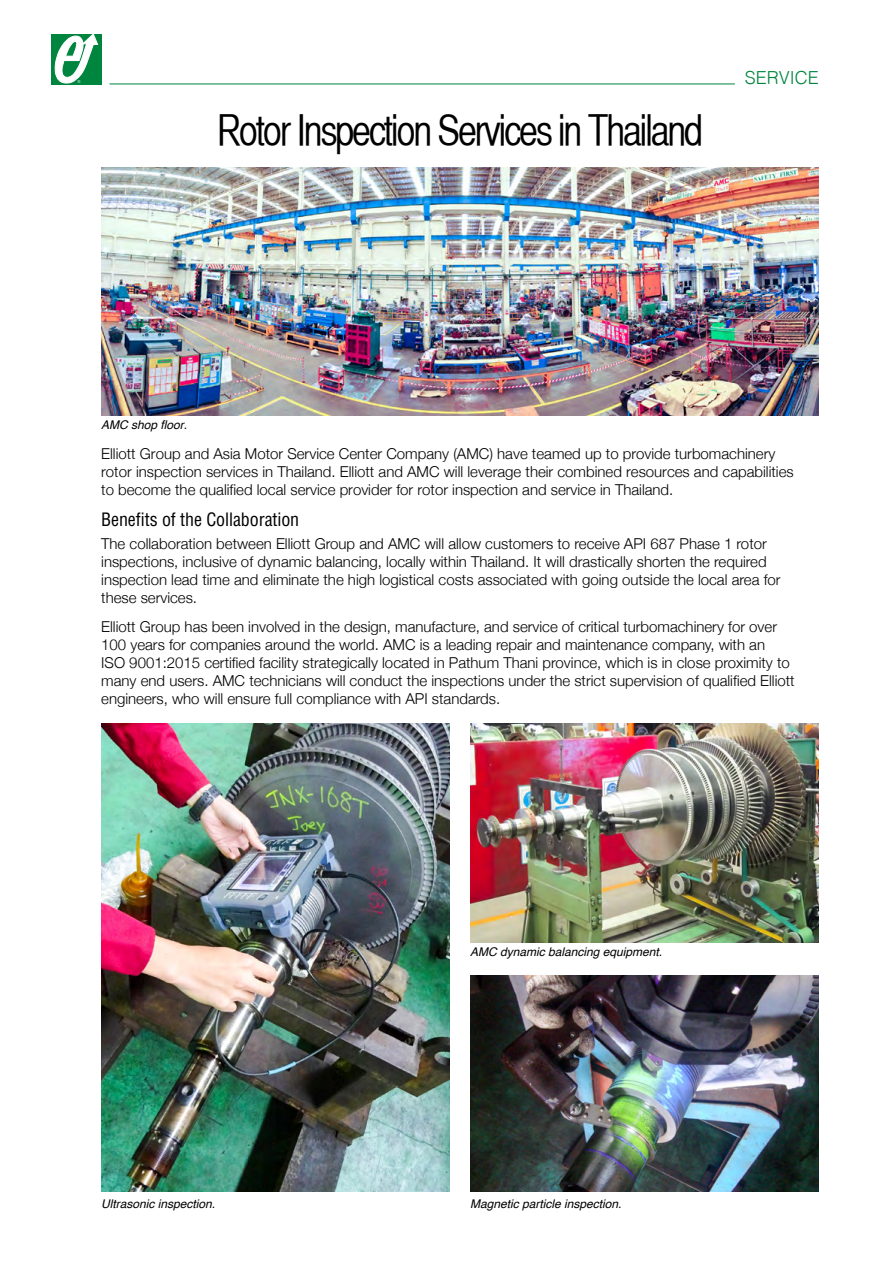
<style>
.page{position:relative;width:893px;height:1263px;background:#fff}
.page>*{position:absolute;margin:0;border:0;box-sizing:border-box;transform-origin:0 0}
.t1{font:42px "Helvetica CY Plain";letter-spacing:-.05em;color:#000}
.t2{font:condensed 18px "Helvetica";letter-spacing:-.005em;color:#000}
.t3{font:300 18px "Helvetica";color:#00853f}
.t4{font:300 15px/18px "Helvetica Neue";color:#000}
.t5{font:italic 12px "Helvetica";color:#000}
</style>
<div class="page">
<hr style="left:109px;top:84px;width:626px;height:1px;background:#00853f">
<div style="left:51px;top:34px;width:50px;height:50px;background:#00853f"></div>
<svg style="left:55px;top:34px;width:43px;height:50px"></svg>
<img style="left:470px;top:723px;width:349px;height:219px">
<img style="left:470px;top:976px;width:349px;height:216px">
<img style="left:101px;top:723px;width:349px;height:469px">
<img style="left:101px;top:167px;width:718px;height:249px">
<h1 class="t1" style="left:217px;top:106px;width:488px">Rotor Inspection Services in Thailand</h1>
<p class="t3" style="left:745px;top:62px;width:75px">SERVICE</p>
<p class="t5" style="left:101px;top:415px;width:88px">AMC shop floor.</p>
<p class="t4" style="left:101px;top:445px;width:694px">Elliott Group and Asia Motor Service Center Company (AMC) have teamed up to provide turbomachinery rotor inspection services in Thailand. Elliott and AMC will leverage their combined resources and capabilities to become the qualified local service provider for rotor inspection and service in Thailand.</p>
<p class="t2" style="left:101px;top:508px;width:200px">Benefits of the Collaboration</p>
<p class="t4" style="left:101px;top:534px;width:681px">The collaboration between Elliott Group and AMC will allow customers to receive API 687 Phase 1 rotor inspections, inclusive of dynamic balancing, locally within Thailand. It will drastically shorten the required inspection lead time and eliminate the high logistical costs associated with going outside the local area for these services.</p>
<p class="t4" style="left:101px;top:617px;width:695px">Elliott Group has been involved in the design, manufacture, and service of critical turbomachinery for over 100 years for companies around the world. AMC is a leading repair and maintenance company, with an<br>ISO 9001:2015 certified facility strategically located in Pathum Thani province, which is in close proximity to many end users. AMC technicians will conduct the inspections under the strict supervision of qualified Elliott engineers, who will ensure full compliance with API standards.</p>
<p class="t5" style="left:101px;top:1194px;width:116px">Ultrasonic inspection.</p>
<p class="t5" style="left:470px;top:942px;width:194px">AMC dynamic balancing equipment.</p>
<p class="t5" style="left:470px;top:1194px;width:153px">Magnetic particle inspection.</p>
</div>
